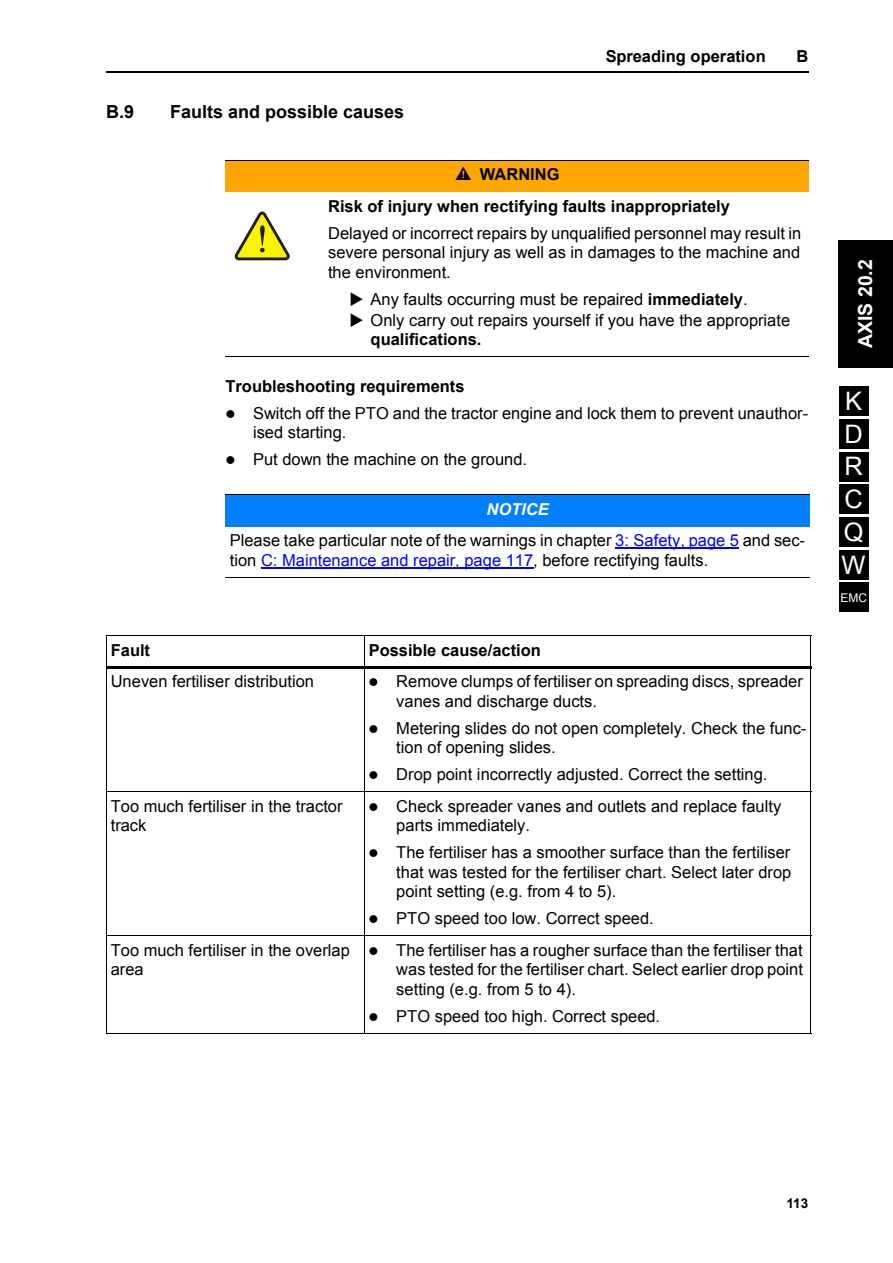
<style>
.page{position:relative;width:893px;height:1263px;background:#fff}
.page>*{position:absolute;margin:0;border:0;box-sizing:border-box;transform-origin:0 0}
.t1{font:25.5px/32.7px "Arial";color:#fff}
.t2{font:700 21px "Arial";color:#fff}
.t3{font:700 19.5px "Arial";color:#fff}
.t4{font:700 18px "Arial";color:#000}
.t5{font:16.5px/19.5px "Arial";color:#000}
.t6{font:700 16.5px/31.5px "Arial";color:#000}
.t7{font:16.5px "Arial";color:#00f}
.t8{font:700 13.5px "Arial";color:#000}
.t9{font:12px "Arial";color:#fff}
.s1{font-family:"Reinisch";font-weight:400}
.s2{font-weight:700}
.s3{font-weight:700;font-style:italic;color:#fff}
.s4{color:#00f}
.s5{color:#000}
</style>
<div class="page">
<hr style="left:106px;top:72px;width:702px;height:1px;background:#000">
<div style="left:838px;top:240px;width:54px;height:127px;background:#000"></div>
<div style="left:225px;top:160px;width:584px;height:32px;background:#ffa600"></div>
<svg style="left:234px;top:211px;width:56px;height:50px"></svg>
<div style="left:225px;top:495px;width:584px;height:31px;background:#0080ff"></div>
<hr style="left:615px;top:548px;width:124px;height:1px;background:#00f">
<hr style="left:261px;top:567px;width:272px;height:1px;background:#00f">
<hr style="left:225px;top:160px;width:584px;height:1px;background:#000">
<hr style="left:225px;top:356px;width:584px;height:1px;background:#000">
<hr style="left:225px;top:494px;width:584px;height:1px;background:#000">
<hr style="left:225px;top:577px;width:584px;height:1px;background:#000">
<hr style="left:106px;top:636px;width:1px;height:397px;background:#000">
<hr style="left:364px;top:635px;width:1px;height:399px;background:#000">
<hr style="left:810px;top:636px;width:1px;height:397px;background:#000">
<hr style="left:106px;top:635px;width:705px;height:1px;background:#000">
<hr style="left:106px;top:666px;width:705px;height:3px;background:#000">
<hr style="left:106px;top:792px;width:705px;height:1px;background:#000">
<hr style="left:106px;top:936px;width:705px;height:1px;background:#000">
<hr style="left:106px;top:1033px;width:705px;height:1px;background:#000">
<div style="left:838px;top:386px;width:30px;height:30px;background:#000"></div>
<div style="left:838px;top:419px;width:30px;height:30px;background:#000"></div>
<div style="left:838px;top:452px;width:30px;height:30px;background:#000"></div>
<div style="left:838px;top:484px;width:30px;height:30px;background:#000"></div>
<div style="left:838px;top:517px;width:30px;height:30px;background:#000"></div>
<div style="left:838px;top:550px;width:30px;height:30px;background:#000"></div>
<div style="left:838px;top:582px;width:30px;height:29px;background:#000"></div>
<p class="t4" style="left:106px;top:102px;width:29px">B.9</p>
<p class="t4" style="left:170px;top:102px;width:235px">Faults and possible causes</p>
<p class="t6" style="left:605px;top:41px;width:161px">Spreading operation</p>
<p class="t6" style="left:796px;top:41px;width:13px">B</p>
<p class="t6" style="left:328px;top:159px;width:403px;text-indent:128px"><span class="s1">n</span> WARNING<br>Risk of injury when rectifying faults inappropriately</p>
<p class="t5" style="left:328px;top:223px;width:474px;text-align:justify">Delayed or incorrect repairs by unqualified personnel may result in severe personal injury as well as in damages to the machine and the environment.</p>
<p class="t5" style="left:349px;top:289px;width:400px">◆ Any faults occurring must be repaired <span class="s2">immediately</span>.</p>
<p class="t5" style="left:370px;top:310px;width:421px;text-indent:-21px">◆ Only carry out repairs yourself if you have the appropriate <span class="s2">qualifications.</span></p>
<p class="t6" style="left:225px;top:370px;width:240px">Troubleshooting requirements</p>
<p class="t5" style="left:253px;top:403px;width:556px;text-indent:-28px">● Switch off the PTO and the tractor engine and lock them to prevent unauthor&shy;ised starting.</p>
<p class="t5" style="left:225px;top:450px;width:303px">● Put down the machine on the ground.</p>
<p class="t5" style="left:230px;top:493px;width:576px;line-height:31.5px;text-align:center"><span class="s3">NOTICE<br></span>Please take particular note of the warnings in chapter <span class="s4">3: Safety, page 5</span> and sec-</p>
<p class="t7" style="left:230px;top:551px;width:480px"><span class="s5">tion</span> C: Maintenance and repair, page 117<span class="s5">, before rectifying faults.</span></p>
<p class="t6" style="left:111px;top:634px;width:41px">Fault</p>
<p class="t6" style="left:368px;top:634px;width:174px">Possible cause/action</p>
<p class="t5" style="left:111px;top:672px;width:205px">Uneven fertiliser distribution</p>
<p class="t5" style="left:396px;top:672px;width:408px;text-indent:-28px">● Remove clumps of fertiliser on spreading discs, spreader vanes and discharge ducts.</p>
<p class="t5" style="left:396px;top:718px;width:411px;text-indent:-28px">● Metering slides do not open completely. Check the func&shy;tion of opening slides.</p>
<p class="t5" style="left:368px;top:765px;width:400px">● Drop point incorrectly adjusted. Correct the setting.</p>
<p class="t5" style="left:111px;top:796px;width:233px">Too much fertiliser in the tractor track</p>
<p class="t5" style="left:396px;top:796px;width:386px;text-indent:-28px">● Check spreader vanes and outlets and replace faulty parts immediately.</p>
<p class="t5" style="left:396px;top:843px;width:396px;text-align:justify;text-indent:-28px">● The fertiliser has a smoother surface than the fertiliser that was tested for the fertiliser chart. Select later drop point setting (e.g. from 4 to 5).</p>
<p class="t5" style="left:368px;top:909px;width:287px">● PTO speed too low. Correct speed.</p>
<p class="t5" style="left:111px;top:940px;width:241px">Too much fertiliser in the overlap area</p>
<p class="t5" style="left:396px;top:940px;width:408px;text-align:justify;text-indent:-28px">● The fertiliser has a rougher surface than the fertiliser that was tested for the fertiliser chart. Select earlier drop point setting (e.g. from 5 to 4).</p>
<p class="t5" style="left:368px;top:1006px;width:293px">● PTO speed too high. Correct speed.</p>
<p class="t2" style="left:853px;top:351px;width:97px;rotate:-90deg">AXIS 20.1</p>
<p class="t3" style="left:854px;top:348px;width:90px;rotate:-90deg">AXIS 20.2</p>
<h1 class="t1" style="left:841px;top:385px;width:26px">K<br>D<br>R<br>C<br>Q<br>W</h1>
<p class="t9" style="left:840px;top:591px;width:28px">EMC</p>
<p class="t8" style="left:786px;top:1196px;width:23px">113</p>
</div>
